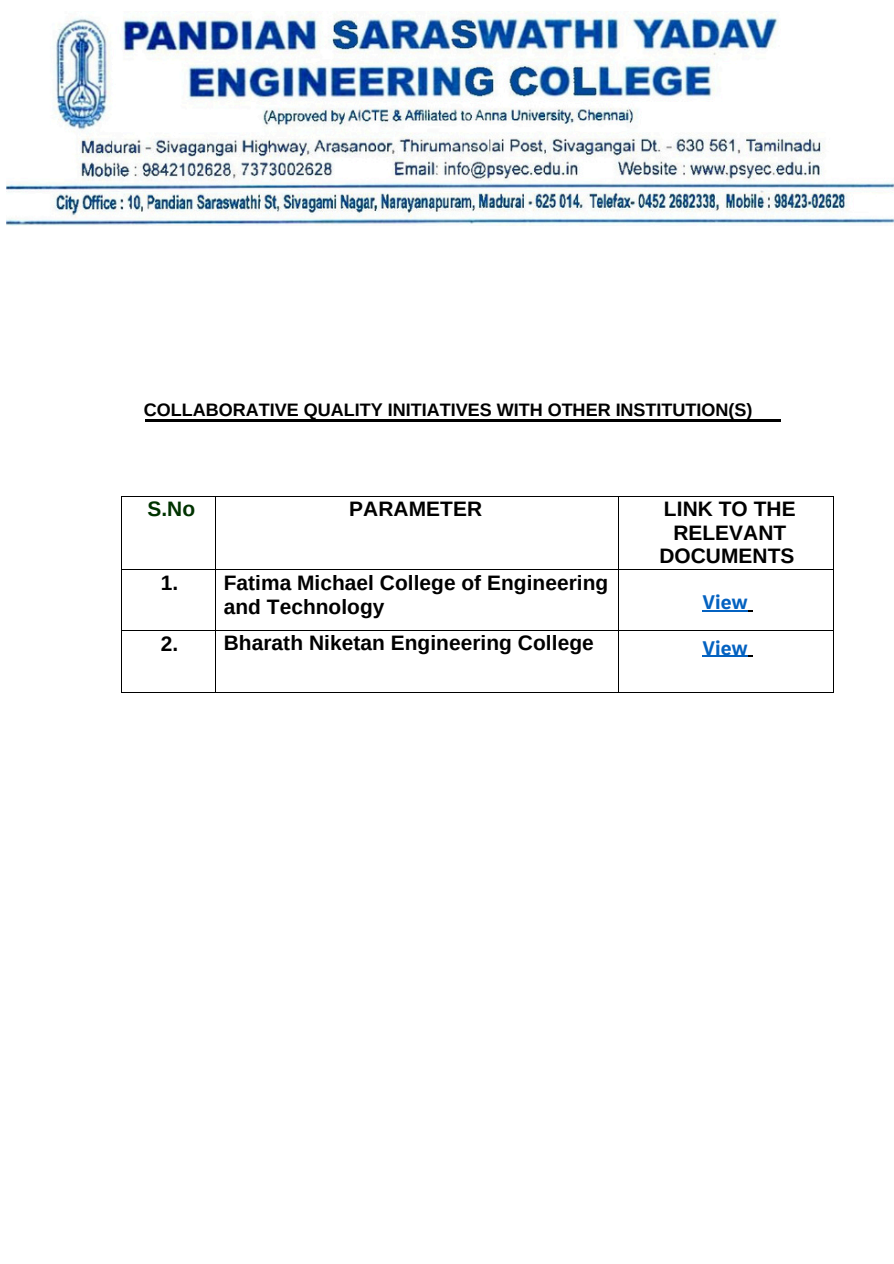
<style>
.page{position:relative;width:894px;height:1264px;background:#fff}
.page>*{position:absolute;margin:0;border:0;box-sizing:border-box;transform-origin:0 0}
.t1{font:700 20.85px/23.7px "Arimo";letter-spacing:.005em;color:#000}
.t2{font:700 20.85px "Arimo";color:#030}
.t3{font:700 19.5px "IBM Plex Sans";color:#0462c1}
.t4{font:700 18px "Arimo";color:#000}
</style>
<div class="page">
<img style="left:6px;top:11px;width:887px;height:214px">
<hr style="left:145px;top:419px;width:635px;height:2px;background:#000">
<hr style="left:122px;top:496px;width:93px;height:1px;background:#000">
<hr style="left:216px;top:496px;width:402px;height:1px;background:#000">
<hr style="left:619px;top:496px;width:213px;height:1px;background:#000">
<hr style="left:121px;top:497px;width:1px;height:72px;background:#000">
<hr style="left:215px;top:497px;width:1px;height:72px;background:#000">
<hr style="left:618px;top:497px;width:1px;height:72px;background:#000">
<hr style="left:832px;top:497px;width:1px;height:72px;background:#000">
<hr style="left:122px;top:569px;width:93px;height:1px;background:#000">
<hr style="left:216px;top:569px;width:402px;height:1px;background:#000">
<hr style="left:619px;top:569px;width:213px;height:1px;background:#000">
<hr style="left:121px;top:570px;width:1px;height:60px;background:#000">
<hr style="left:215px;top:570px;width:1px;height:60px;background:#000">
<hr style="left:618px;top:570px;width:1px;height:60px;background:#000">
<hr style="left:832px;top:570px;width:1px;height:60px;background:#000">
<hr style="left:122px;top:630px;width:93px;height:1px;background:#000">
<hr style="left:216px;top:630px;width:402px;height:1px;background:#000">
<hr style="left:619px;top:630px;width:213px;height:1px;background:#000">
<hr style="left:121px;top:631px;width:1px;height:61px;background:#000">
<hr style="left:122px;top:692px;width:93px;height:1px;background:#000">
<hr style="left:215px;top:631px;width:1px;height:61px;background:#000">
<hr style="left:216px;top:692px;width:402px;height:1px;background:#000">
<hr style="left:618px;top:631px;width:1px;height:61px;background:#000">
<hr style="left:619px;top:692px;width:213px;height:1px;background:#000">
<hr style="left:832px;top:631px;width:1px;height:61px;background:#000">
<hr style="left:702px;top:610px;width:45px;height:1px;background:#0462c1">
<hr style="left:702px;top:655px;width:45px;height:2px;background:#0462c1">
<h2 class="t4" style="left:144px;top:399px;width:610px">COLLABORATIVE QUALITY INITIATIVES WITH OTHER INSTITUTION(S)</h2>
<p class="t2" style="left:147px;top:497px;width:49px">S.No</p>
<h2 class="t1" style="left:349px;top:497px;width:134px">PARAMETER</h2>
<p class="t1" style="left:161px;top:570px;width:19px">1.</p>
<p class="t1" style="left:161px;top:631px;width:19px">2.</p>
<h1 class="t1" style="left:224px;top:571px;width:386px">Fatima Michael College of Engineering and Technology</h1>
<h1 class="t1" style="left:224px;top:630px;width:371px">Bharath Niketan Engineering College</h1>
<h2 class="t1" style="left:659px;top:497px;width:138px;text-align:center">LINK TO THE<br>RELEVANT<br>DOCUMENTS</h2>
<h2 class="t3" style="left:702px;top:589px;width:47px">View</h2>
<h1 class="t3" style="left:702px;top:634px;width:47px">View</h1>
</div>
